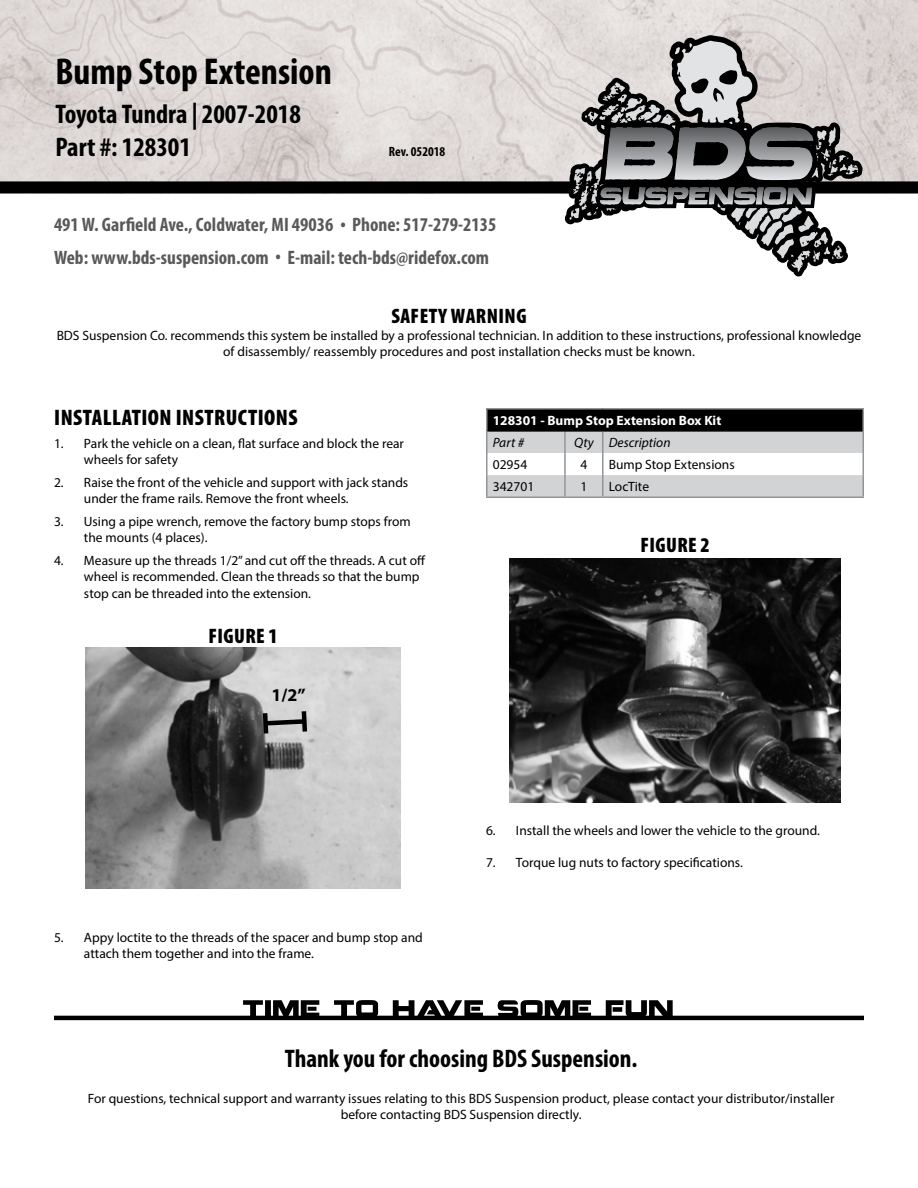
<style>
.page{position:relative;width:918px;height:1188px;background:#fff}
.page>*{position:absolute;margin:0;border:0;box-sizing:border-box;transform-origin:0 0}
.t1{font:700 condensed 37.5px "Myriad Pro";color:#000}
.t2{font:700 condensed 27px/32.4px "Myriad Pro";color:#000}
.t3{font:700 condensed 25.5px "Myriad Pro";color:#000}
.t4{font:900 condensed 22.5px "Myriad Pro";letter-spacing:.02em;color:#000}
.t5{font:900 condensed 21px "Myriad Pro";letter-spacing:.02em;color:#000}
.t6{font:700 condensed 19.5px/32.4px "Myriad Pro";color:#58595b}
.t7{font:700 18px "Myriad Pro";color:#000}
.t8{font:13.5px/16.2px "Myriad Pro";color:#000}
.t9{font:700 13.5px "Myriad Pro";color:#fff}
.t10{font:italic 13.5px "Myriad Pro";color:#000}
.t11{font:700 condensed 13.5px "Myriad Pro";color:#000}
</style>
<div class="page">
<img style="left:0;top:0;width:918px;height:181px">
<div style="left:0;top:181px;width:918px;height:12px;background:#000"></div>
<img style="left:86px;top:648px;width:314px;height:241px">
<svg style="left:260px;top:707px;width:50px;height:31px;background:#9d9d9d"></svg>
<img style="left:509px;top:559px;width:332px;height:243px">
<svg style="left:565px;top:35px;width:298px;height:241px"></svg>
<svg style="left:570px;top:40px;width:289px;height:232px"></svg>
<div style="left:487px;top:409px;width:376px;height:22px;background:#000"></div>
<svg style="left:488px;top:432px;width:374px;height:64px"></svg>
<hr style="left:486px;top:408px;width:79px;height:2px;background:#939598">
<hr style="left:486px;top:410px;width:2px;height:21px;background:#939598">
<hr style="left:565px;top:408px;width:38px;height:2px;background:#939598">
<hr style="left:603px;top:408px;width:261px;height:2px;background:#939598">
<hr style="left:862px;top:410px;width:2px;height:21px;background:#939598">
<hr style="left:486px;top:431px;width:2px;height:22px;background:#939598">
<hr style="left:564px;top:432px;width:2px;height:21px;background:#939598">
<hr style="left:602px;top:432px;width:2px;height:21px;background:#939598">
<hr style="left:862px;top:431px;width:2px;height:22px;background:#939598">
<hr style="left:486px;top:453px;width:2px;height:22px;background:#939598">
<hr style="left:564px;top:453px;width:2px;height:22px;background:#939598">
<hr style="left:602px;top:453px;width:2px;height:22px;background:#939598">
<hr style="left:862px;top:453px;width:2px;height:22px;background:#939598">
<hr style="left:486px;top:475px;width:2px;height:21px;background:#939598">
<hr style="left:564px;top:475px;width:2px;height:21px;background:#939598">
<hr style="left:602px;top:475px;width:2px;height:21px;background:#939598">
<hr style="left:862px;top:475px;width:2px;height:21px;background:#939598">
<hr style="left:486px;top:496px;width:79px;height:2px;background:#939598">
<hr style="left:565px;top:496px;width:38px;height:2px;background:#939598">
<hr style="left:603px;top:496px;width:261px;height:2px;background:#939598">
<hr style="left:488px;top:430px;width:77px;height:2px;background:#000">
<hr style="left:565px;top:430px;width:38px;height:2px;background:#000">
<hr style="left:603px;top:430px;width:259px;height:2px;background:#000">
<svg style="left:243px;top:1000px;width:430px;height:16px"></svg>
<hr style="left:54px;top:1016px;width:810px;height:4px;background:#000">
<h1 class="t1" style="left:55px;top:48px;width:278px">Bump Stop Extension</h1>
<h2 class="t2" style="left:55px;top:98px;width:247px">Toyota Tundra | 2007-2018<br>Part #: 128301</h2>
<p class="t11" style="left:389px;top:143px;width:58px">Rev. 052018</p>
<h3 class="t6" style="left:54px;top:208px;width:444px">491 W. Garfield Ave., Coldwater, MI 49036 <sup>.</sup> Phone: 517-279-2135<br>Web: www.bds-suspension.com <sup>.</sup> E-mail: tech-bds@ridefox.com</h3>
<h3 class="t5" style="left:391px;top:305px;width:137px">SAFETY WARNING</h3>
<p class="t8" style="left:57px;top:327px;width:806px;text-align:center">BDS Suspension Co. recommends this system be installed by a professional technician. In addition to these instructions, professional knowledge of disassembly/ reassembly procedures and post installation checks must be known.</p>
<h3 class="t4" style="left:54px;top:405px;width:245px">INSTALLATION INSTRUCTIONS</h3>
<p class="t8" style="left:84px;top:435px;width:322px;text-indent:-30px">1. Park the vehicle on a clean, flat surface and block the rear wheels for safety</p>
<p class="t8" style="left:84px;top:474px;width:326px;text-indent:-30px">2. Raise the front of the vehicle and support with jack stands under the frame rails. Remove the front wheels.</p>
<p class="t8" style="left:84px;top:513px;width:328px;text-indent:-30px">3. Using a pipe wrench, remove the factory bump stops from the mounts (4 places).</p>
<p class="t8" style="left:84px;top:552px;width:343px;text-indent:-30px">4. Measure up the threads 1/2” and cut off the threads. A cut off wheel is recommended. Clean the threads so that the bump stop can be threaded into the extension.</p>
<h3 class="t5" style="left:208px;top:624px;width:71px">FIGURE 1</h3>
<h3 class="t7" style="left:272px;top:683px;width:36px">1/2”</h3>
<p class="t8" style="left:84px;top:929px;width:340px;text-indent:-30px">5. Appy loctite to the threads of the spacer and bump stop and attach them together and into the frame.</p>
<p class="t9" style="left:493px;top:412px;width:230px">128301 - Bump Stop Extension Box Kit</p>
<p class="t10" style="left:493px;top:434px;width:33px">Part #</p>
<p class="t10" style="left:574px;top:434px;width:98px">Qty Description</p>
<p class="t8" style="left:493px;top:456px;width:36px">02954</p>
<p class="t8" style="left:580px;top:456px;width:8px">4</p>
<p class="t8" style="left:609px;top:456px;width:127px">Bump Stop Extensions</p>
<p class="t8" style="left:493px;top:478px;width:43px">342701</p>
<p class="t8" style="left:580px;top:478px;width:8px">1</p>
<p class="t8" style="left:609px;top:478px;width:42px">LocTite</p>
<h3 class="t5" style="left:640px;top:534px;width:71px">FIGURE 2</h3>
<p class="t8" style="left:486px;top:823px;width:335px">6. Install the wheels and lower the vehicle to the ground.</p>
<p class="t8" style="left:486px;top:854px;width:258px">7. Torque lug nuts to factory specifications.</p>
<h3 class="t3" style="left:285px;top:1042px;width:354px">Thank you for choosing BDS Suspension.</h3>
<p class="t8" style="left:88px;top:1090px;width:748px;text-align:center">For questions, technical support and warranty issues relating to this BDS Suspension product, please contact your distributor/installer before contacting BDS Suspension directly.</p>
</div>
